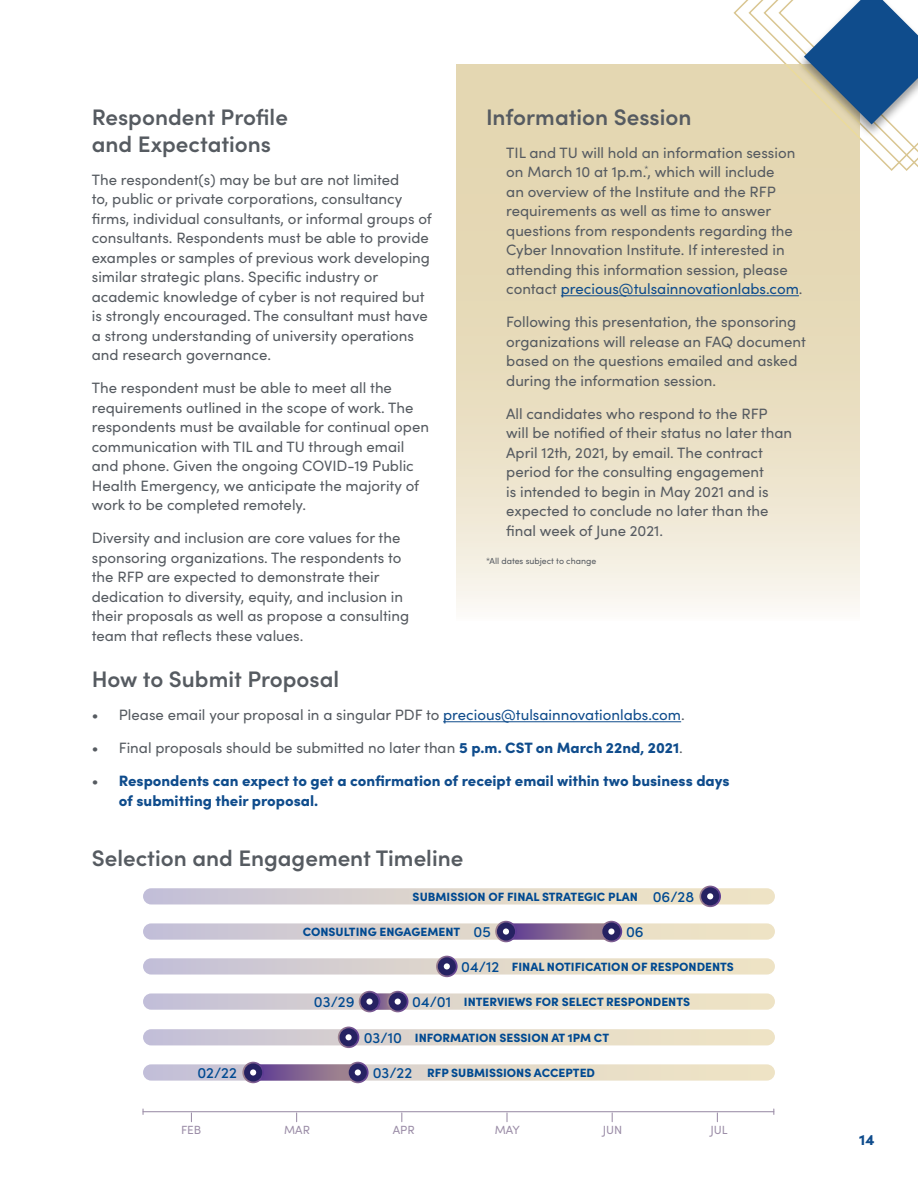
<style>
.page{position:relative;width:918px;height:1188px;background:#fff}
.page>*{position:absolute;margin:0;border:0;box-sizing:border-box;transform-origin:0 0}
.t1{font:600 22.5px/27px "Sofia Pro";color:#565b61}
.t2{font:15px/19.5px "Sofia Pro";color:#565b61}
.t3{font:900 15px/19.5px "Sofia Pro";color:#0f4c8c}
.t4{font:500 15px "Sofia Pro";color:#004a92}
.t5{font:900 12px "Sofia Pro";color:#004a92}
.t6{font:11.85px "Sofia Pro";color:#9c8ea8}
.t7{font:8.7px "Sofia Pro";color:#565b61}
.s1{color:#0f4c8c}
.s2{font-weight:900;color:#0f4c8c}
.s3{font-weight:400;color:#565b61}
.s4{font-weight:500;font-size:15px}
</style>
<div class="page">
<svg style="left:143px;top:1064px;width:632px;height:17px;background:#e0d8cd"></svg>
<hr style="left:143px;top:1111px;width:631px;height:1px;background:#9c8ea8">
<svg style="left:506px;top:1113px;width:2px;height:9px"></svg>
<svg style="left:242px;top:1062px;width:22px;height:21px"></svg>
<svg style="left:347px;top:1062px;width:22px;height:21px"></svg>
<svg style="left:244px;top:1063px;width:123px;height:19px;background:#826d96"></svg>
<svg style="left:143px;top:923px;width:632px;height:17px;background:#dcd4cf"></svg>
<svg style="left:495px;top:921px;width:22px;height:21px"></svg>
<svg style="left:601px;top:921px;width:21px;height:21px"></svg>
<svg style="left:497px;top:922px;width:123px;height:19px;background:#826d96"></svg>
<div style="left:143px;top:993px;width:632px;height:17px;background:linear-gradient(to right,#c6c1d7,#f3e7c2);border-radius:8px"></div>
<svg style="left:387px;top:991px;width:21px;height:21px"></svg>
<svg style="left:359px;top:991px;width:21px;height:21px"></svg>
<svg style="left:360px;top:993px;width:47px;height:18px"></svg>
<div style="left:143px;top:1029px;width:632px;height:16px;background:linear-gradient(to right,#c6c1d6,#f4e8c2);border-radius:8px"></div>
<svg style="left:338px;top:1027px;width:21px;height:21px"></svg>
<svg style="left:340px;top:1028px;width:18px;height:18px"></svg>
<div style="left:143px;top:958px;width:632px;height:17px;background:linear-gradient(to right,#c6c2d7,#f3e7c2);border-radius:8px"></div>
<svg style="left:436px;top:956px;width:22px;height:21px"></svg>
<svg style="left:438px;top:957px;width:18px;height:18px"></svg>
<div style="left:143px;top:888px;width:632px;height:17px;background:linear-gradient(to right,#c6c2d7,#f3e7c2);border-radius:8px"></div>
<svg style="left:699px;top:886px;width:22px;height:21px"></svg>
<svg style="left:701px;top:887px;width:18px;height:18px"></svg>
<svg style="left:457px;top:65px;width:403px;height:543px;background:#e9dfc2"></svg>
<svg style="left:732px;top:0;width:186px;height:172px"></svg>
<hr style="left:561px;top:295px;width:238px;height:1px;background:#0f4c8c">
<hr style="left:443px;top:721px;width:238px;height:1px;background:#0f4c8c">
<h1 class="t1" style="left:92px;top:102px;width:198px">Respondent Profile and Expectations</h1>
<p class="t2" style="left:92px;top:169px;width:342px">The respondent(s) may be but are not limited<br>to, public or private corporations, consultancy firms, individual consultants, or informal groups of consultants. Respondents must be able to provide examples or samples of previous work developing similar strategic plans. Specific industry or academic knowledge of cyber is not required but is strongly encouraged. The consultant must have a strong understanding of university operations and research governance.</p>
<p class="t2" style="left:92px;top:377px;width:339px">The respondent must be able to meet all the requirements outlined in the scope of work. The respondents must be available for continual open communication with TIL and TU through email and phone. Given the ongoing COVID-19 Public Health Emergency, we anticipate the majority of work to be completed remotely.</p>
<p class="t2" style="left:92px;top:527px;width:319px">Diversity and inclusion are core values for the sponsoring organizations. The respondents to the RFP are expected to demonstrate their dedication to diversity, equity, and inclusion in their proposals as well as propose a consulting team that reflects these values.</p>
<h1 class="t1" style="left:486px;top:102px;width:207px">Information Session</h1>
<p class="t2" style="left:506px;top:142px;width:298px">TIL and TU will hold an information session on March 10 at 1p.m.<sup>*</sup>, which will include<br>an overview of the Institute and the RFP requirements as well as time to answer questions from respondents regarding the Cyber Innovation Institute. If interested in attending this information session, please contact <span class="s1">precious@tulsainnovationlabs.com</span>.</p>
<p class="t2" style="left:506px;top:311px;width:301px">Following this presentation, the sponsoring organizations will release an FAQ document based on the questions emailed and asked during the information session.</p>
<p class="t2" style="left:506px;top:403px;width:287px">All candidates who respond to the RFP will be notified of their status no later than April 12th, 2021, by email. The contract period for the consulting engagement<br>is intended to begin in May 2021 and is expected to conclude no later than the final week of June 2021.</p>
<p class="t7" style="left:486px;top:554px;width:112px">*All dates subject to change</p>
<h1 class="t1" style="left:92px;top:664px;width:249px">How to Submit Proposal</h1>
<p class="t2" style="left:92px;top:704px;width:595px">• Please email your proposal in a singular PDF to <span class="s1">precious@tulsainnovationlabs.com</span>.</p>
<p class="t2" style="left:92px;top:737px;width:593px">• Final proposals should be submitted no later than <span class="s2">5 p.m. CST on March 22nd, 2021</span>.</p>
<p class="t3" style="left:119px;top:770px;width:612px;text-indent:-27px"><span class="s3">•</span> Respondents can expect to get a confirmation of receipt email within two business days of submitting their proposal.</p>
<h1 class="t1" style="left:92px;top:843px;width:373px">Selection and Engagement Timeline</h1>
<p class="t5" style="left:413px;top:888px;width:227px">SUBMISSION OF FINAL STRATEGIC PLAN</p>
<p class="t5" style="left:303px;top:923px;width:159px">CONSULTING ENGAGEMENT</p>
<p class="t4" style="left:474px;top:921px;width:19px">05</p>
<p class="t4" style="left:626px;top:921px;width:19px">06</p>
<p class="t4" style="left:653px;top:886px;width:43px">06/28</p>
<p class="t4" style="left:461px;top:956px;width:39px">04/12</p>
<p class="t5" style="left:512px;top:957px;width:224px">FINAL NOTIFICATION OF RESPONDENTS</p>
<p class="t4" style="left:314px;top:991px;width:42px">03/29</p>
<p class="t4" style="left:412px;top:991px;width:41px">04/01</p>
<p class="t4" style="left:364px;top:1026px;width:40px">03/10</p>
<p class="t5" style="left:464px;top:993px;width:228px">INTERVIEWS FOR SELECT RESPONDENTS</p>
<p class="t5" style="left:415px;top:1028px;width:196px">INFORMATION SESSION AT 1PM CT</p>
<p class="t4" style="left:197px;top:1062px;width:41px">02/22</p>
<p class="t5" style="left:373px;top:1063px;width:224px"><span class="s4">03/22</span> RFP SUBMISSIONS ACCEPTED</p>
<p class="t6" style="left:181px;top:1121px;width:22px">FEB</p>
<p class="t6" style="left:284px;top:1121px;width:27px">MAR</p>
<p class="t6" style="left:393px;top:1121px;width:23px">APR</p>
<p class="t6" style="left:495px;top:1121px;width:27px">MAY</p>
<p class="t6" style="left:603px;top:1121px;width:21px">JUN</p>
<p class="t6" style="left:710px;top:1121px;width:19px">JUL</p>
<p class="t3" style="left:859px;top:1128px;width:17px">14</p>
</div>
